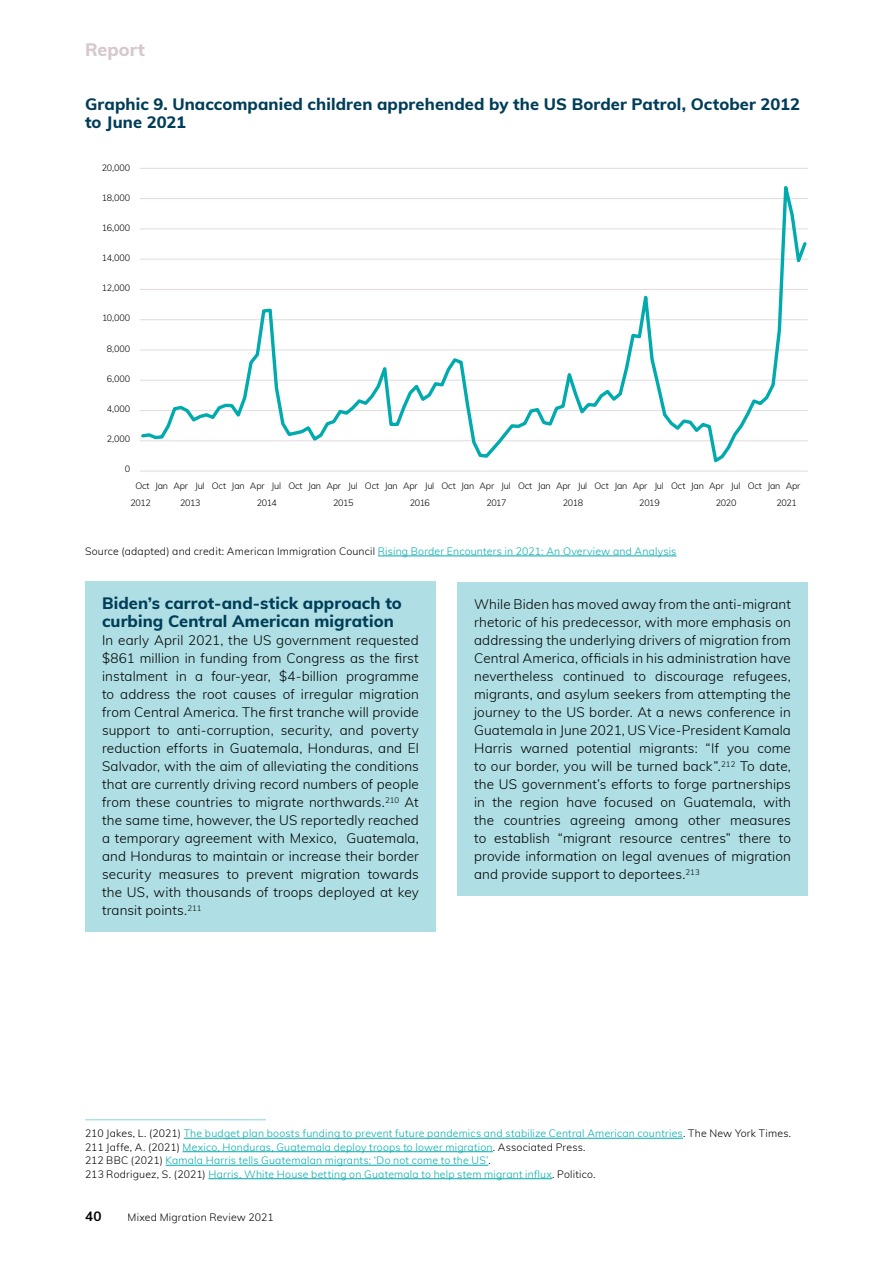
<style>
.page{position:relative;width:893px;height:1263px;background:#fff}
.page>*{position:absolute;margin:0;border:0;box-sizing:border-box;transform-origin:0 0}
.t1{font:800 18px "Muli";color:#d7c8ce}
.t2{font:800 16.5px/18px "Muli";letter-spacing:.005em;color:#003d58}
.t3{font:300 13.5px/18px "Muli";letter-spacing:.01em;color:#000;text-align:justify}
.t4{font:700 13.5px "Muli";color:#000}
.t5{font:300 10.5px/13.5px "Muli";letter-spacing:.02em;color:#00aaad}
.t6{font:300 10.5px "Muli";letter-spacing:.015em;color:#000}
.t7{font:300 9px/17.2px "Muli";letter-spacing:-.02em;color:#000}
.s1{color:#00aaad}
.s2{color:#000}
</style>
<div class="page">
<hr style="left:85px;top:1119px;width:181px;height:1px;background:#afdfe4">
<hr style="left:184px;top:1138px;width:499px;height:1px;background:#00aaad">
<hr style="left:183px;top:1151px;width:310px;height:1px;background:#00aaad">
<hr style="left:166px;top:1165px;width:322px;height:1px;background:#00aaad">
<hr style="left:208px;top:1178px;width:344px;height:1px;background:#00aaad">
<hr style="left:378px;top:556px;width:298px;height:1px;background:#00aaad">
<div style="left:85px;top:582px;width:351px;height:62px;background:#afdfe4"></div>
<div style="left:85px;top:618px;width:351px;height:313px;background:#afdfe4"></div>
<div style="left:457px;top:582px;width:351px;height:313px;background:#afdfe4"></div>
<hr style="left:140px;top:471px;width:668px;height:1px;background:#e3dadd">
<svg style="left:140px;top:168px;width:668px;height:295px"></svg>
<h1 class="t1" style="left:85px;top:37px;width:61px">Report</h1>
<p class="t2" style="left:85px;top:94px;width:717px">Graphic 9. Unaccompanied children apprehended by the US Border Patrol, October 2012 to June 2021</p>
<p class="t7" style="left:102px;top:158px;width:30px">20,000</p>
<p class="t7" style="left:102px;top:188px;width:30px">18,000</p>
<p class="t7" style="left:102px;top:219px;width:30px">16,000</p>
<p class="t7" style="left:102px;top:249px;width:30px">14,000</p>
<p class="t7" style="left:102px;top:279px;width:30px">12,000</p>
<p class="t7" style="left:102px;top:309px;width:30px">10,000</p>
<p class="t7" style="left:107px;top:339px;width:25px">8,000</p>
<p class="t7" style="left:107px;top:369px;width:25px">6,000</p>
<p class="t7" style="left:107px;top:400px;width:25px">4,000</p>
<p class="t7" style="left:107px;top:430px;width:25px">2,000</p>
<p class="t7" style="left:125px;top:460px;width:7px">0</p>
<p class="t7" style="left:131px;top:477px;width:671px;text-indent:5px">Oct Jan Apr Jul Oct Jan Apr Jul Oct Jan Apr Jul Oct Jan Apr Jul Oct Jan Apr Jul Oct Jan Apr Jul Oct Jan Apr Jul Oct Jan Apr Jul Oct Jan Apr<br>2012</p>
<p class="t7" style="left:180px;top:494px;width:22px">2013</p>
<p class="t7" style="left:257px;top:494px;width:22px">2014</p>
<p class="t7" style="left:333px;top:494px;width:22px">2015</p>
<p class="t7" style="left:410px;top:494px;width:22px">2016</p>
<p class="t7" style="left:486px;top:494px;width:22px">2017</p>
<p class="t7" style="left:563px;top:494px;width:22px">2018</p>
<p class="t7" style="left:639px;top:494px;width:22px">2019</p>
<p class="t7" style="left:716px;top:494px;width:22px">2020</p>
<p class="t7" style="left:776px;top:494px;width:22px">2021</p>
<p class="t6" style="left:85px;top:544px;width:593px">Source (adapted) and credit: American Immigration Council <span class="s1">Rising Border Encounters in 2021: An Overview and Analysis</span></p>
<p class="t2" style="left:102px;top:593px;width:301px">Biden’s carrot-and-stick approach to curbing Central American migration</p>
<p class="t3" style="left:102px;top:631px;width:318px">In early April 2021, the US government requested $861 million in funding from Congress as the first instalment in a four-year, $4-billion programme to address the root causes of irregular migration from Central America. The first tranche will provide support to anti-corruption, security, and poverty reduction efforts in Guatemala, Honduras, and El Salvador, with the aim of alleviating the conditions that are currently driving record numbers of people from these countries to migrate northwards.<sup>210</sup> At the same time, however, the US reportedly reached a temporary agreement with Mexico, Guatemala, and Honduras to maintain or increase their border security measures to prevent migration towards the US, with thousands of troops deployed at key transit points.<sup>211</sup></p>
<p class="t3" style="left:474px;top:595px;width:318px">While Biden has moved away from the anti-migrant rhetoric of his predecessor, with more emphasis on addressing the underlying drivers of migration from Central America, officials in his administration have nevertheless continued to discourage refugees, migrants, and asylum seekers from attempting the journey to the US border. At a news conference in Guatemala in June 2021, US Vice-President Kamala Harris warned potential migrants: “If you come to our border, you will be turned back”.<sup>212</sup> To date, the US government’s efforts to forge partnerships in the region have focused on Guatemala, with the countries agreeing among other measures to establish “migrant resource centres” there to provide information on legal avenues of migration and provide support to deportees.<sup>213</sup></p>
<p class="t5" style="left:85px;top:1126px;width:708px"><span class="s2">210 Jakes, L. (2021)</span> The budget plan boosts funding to prevent future pandemics and stabilize Central American countries<span class="s2">. The New York Times.<br>211 Jaffe, A. (2021)</span> Mexico, Honduras, Guatemala deploy troops to lower migration<span class="s2">. Associated Press.<br>212 BBC (2021)</span> Kamala Harris tells Guatemalan migrants: ‘Do not come to the US’<span class="s2">.<br>213 Rodriguez, S. (2021)</span> Harris, White House betting on Guatemala to help stem migrant influx<span class="s2">. Politico.</span></p>
<p class="t4" style="left:85px;top:1206px;width:18px">40</p>
<p class="t6" style="left:128px;top:1210px;width:148px">Mixed Migration Review 2021</p>
</div>
